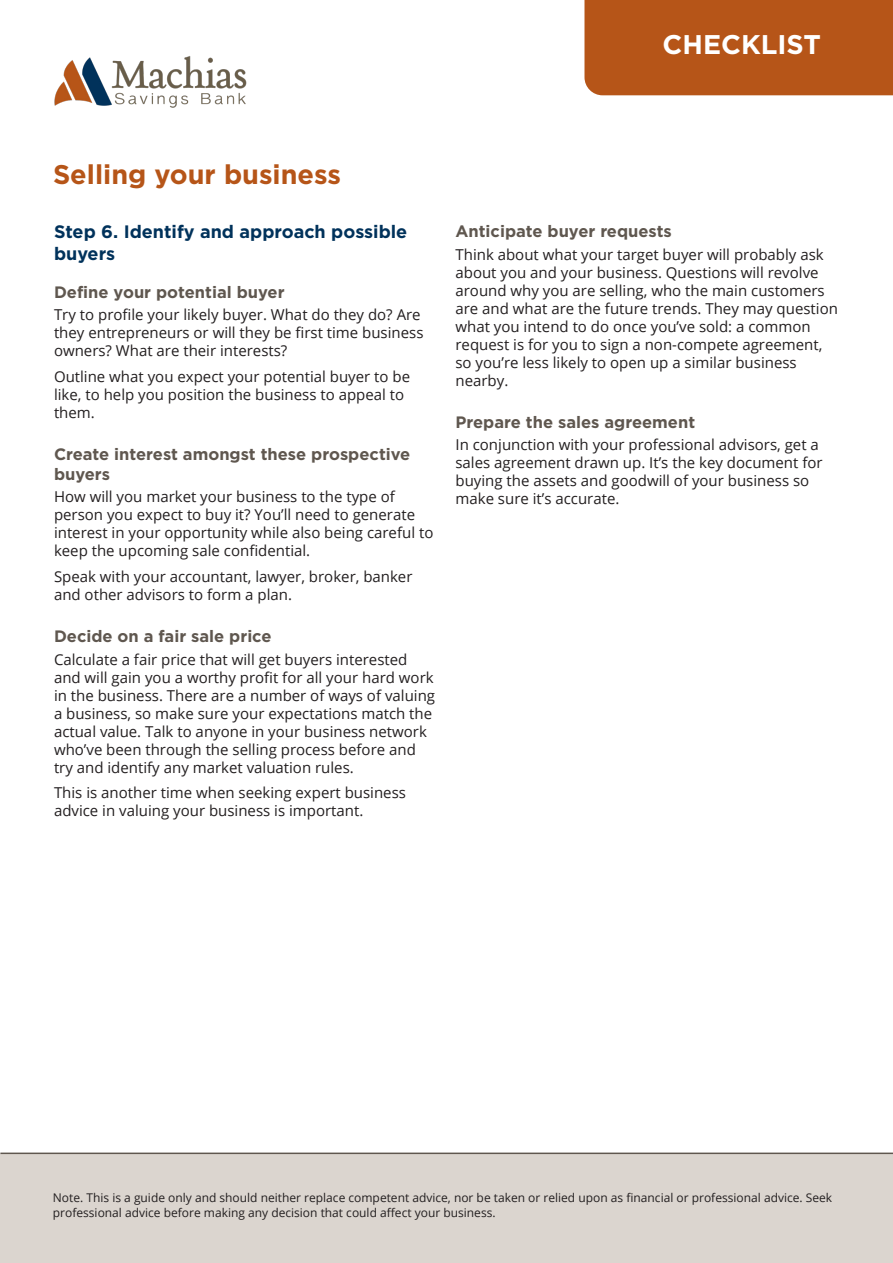
<style>
.page{position:relative;width:893px;height:1263px;background:#fff}
.page>*{position:absolute;margin:0;border:0;box-sizing:border-box;transform-origin:0 0}
.Main_heading{font:700 27px "Gotham";color:#b65518}
.t1{font:700 27px "Gotham";color:#fff}
.Sub_heading{font:700 18px/21.6px "Gotham HTF";color:#00325b}
.Sub_Sub_head{font:700 16.5px/19.8px "Gotham HTF";color:#5f574f}
.t2{font:15px/18px "Open Sans";color:#231f20}
.Disclaimer{font:12px/14.4px "Open Sans";color:#231f20}
</style>
<div class="page">
<div style="left:584px;top:0;width:309px;height:95px;background:#b65518"></div>
<img style="left:54px;top:56px;width:193px;height:52px">
<div style="left:0;top:1155px;width:893px;height:108px;background:#dbd5cf"></div>
<hr style="left:0;top:1152px;width:893px;height:2px;background:#5f574f">
<h1 class="t1" style="left:662px;top:26px;width:160px">CHECKLIST</h1>
<p class="Main_heading" style="left:53px;top:156px;width:289px">Selling your business</p>
<p class="Sub_heading" style="left:54px;top:221px;width:355px">Step 6. Identify and approach possible buyers</p>
<p class="Sub_Sub_head" style="left:54px;top:281px;width:232px">Define your potential buyer</p>
<p class="t2" style="left:54px;top:305px;width:371px">Try to profile your likely buyer. What do they do? Are they entrepreneurs or will they be first time business owners? What are their interests?</p>
<p class="t2" style="left:54px;top:367px;width:358px">Outline what you expect your potential buyer to be like, to help you position the business to appeal to them.</p>
<p class="Sub_Sub_head" style="left:54px;top:444px;width:358px">Create interest amongst these prospective buyers</p>
<p class="t2" style="left:54px;top:487px;width:381px">How will you market your business to the type of person you expect to buy it? You’ll need to generate interest in your opportunity while also being careful to keep the upcoming sale confidential.</p>
<p class="t2" style="left:54px;top:567px;width:360px">Speak with your accountant, lawyer, broker, banker and other advisors to form a plan.</p>
<p class="Sub_Sub_head" style="left:54px;top:626px;width:219px">Decide on a fair sale price</p>
<p class="t2" style="left:54px;top:650px;width:383px">Calculate a fair price that will get buyers interested and will gain you a worthy profit for all your hard work in the business. There are a number of ways of valuing a business, so make sure your expectations match the actual value. Talk to anyone in your business network who’ve been through the selling process before and try and identify any market valuation rules.</p>
<p class="t2" style="left:54px;top:783px;width:353px">This is another time when seeking expert business advice in valuing your business is important.</p>
<p class="Sub_Sub_head" style="left:455px;top:221px;width:218px">Anticipate buyer requests</p>
<p class="t2" style="left:455px;top:245px;width:384px">Think about what your target buyer will probably ask about you and your business. Questions will revolve around why you are selling, who the main customers are and what are the future trends. They may question what you intend to do once you’ve sold: a common request is for you to sign a non-compete agreement, so you’re less likely to open up a similar business nearby.</p>
<p class="Sub_Sub_head" style="left:455px;top:412px;width:241px">Prepare the sales agreement</p>
<p class="t2" style="left:455px;top:436px;width:369px">In conjunction with your professional advisors, get a sales agreement drawn up. It’s the key document for buying the assets and goodwill of your business so make sure it’s accurate.</p>
<p class="Disclaimer" style="left:53px;top:1190px;width:781px">Note. This is a guide only and should neither replace competent advice, nor be taken or relied upon as financial or professional advice. Seek professional advice before making any decision that could affect your business.</p>
<p class="t2" style="left:53px;top:1210px;width:261px">machiassavings.bank | Member FDIC</p>
</div>
